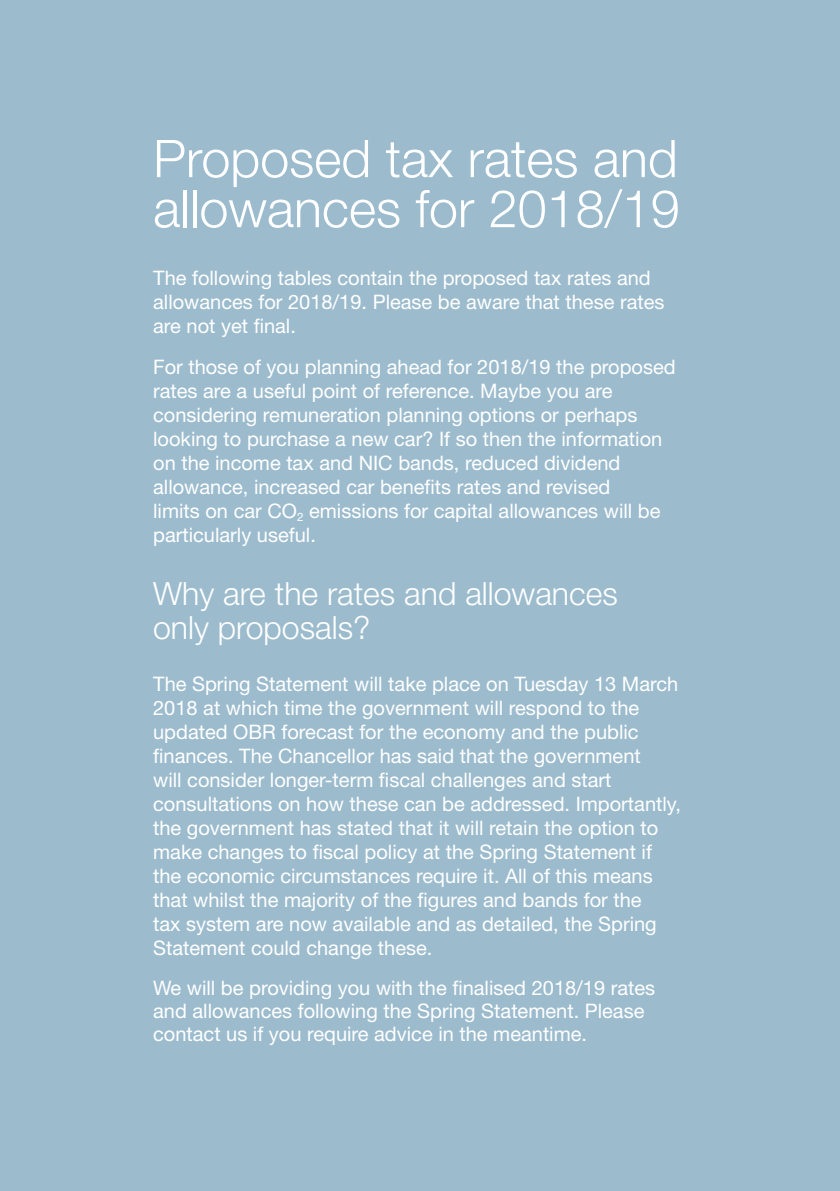
<style>
.page{position:relative;width:840px;height:1191px;background:#fff}
.page>*{position:absolute;margin:0;border:0;box-sizing:border-box;transform-origin:0 0}
.Heading1{font:300 52px/50px "Helvetica Neue";color:#fff}
.Heading1-2{font:300 32px/34px "Helvetica Neue";color:#fff}
.t1{font:20px/24px "Helvetica Neue";color:#fff}
</style>
<div class="page">
<div style="left:0;top:0;width:839px;height:1191px;background:#9cbcce"></div>
<p class="Heading1" style="left:153px;top:132px;width:528px">Proposed tax rates and allowances for 2018/19</p>
<p class="t1" style="left:153px;top:266px;width:512px">The following tables contain the proposed tax rates and allowances for 2018/19. Please be aware that these rates are not yet final.</p>
<p class="t1" style="left:153px;top:355px;width:523px">For those of you planning ahead for 2018/19 the proposed rates are a useful point of reference. Maybe you are considering remuneration planning options or perhaps looking to purchase a new car? If so then the information on the income tax and NIC bands, reduced dividend allowance, increased car benefits rates and revised<br>limits on car CO<sub>2</sub> emissions for capital allowances will be particularly useful.</p>
<p class="Heading1-2" style="left:153px;top:575px;width:466px">Why are the rates and allowances only proposals?</p>
<p class="t1" style="left:153px;top:671px;width:529px">The Spring Statement will take place on Tuesday 13 March 2018 at which time the government will respond to the updated OBR forecast for the economy and the public finances. The Chancellor has said that the government<br>will consider longer-term fiscal challenges and start consultations on how these can be addressed. Importantly, the government has stated that it will retain the option to make changes to fiscal policy at the Spring Statement if the economic circumstances require it. All of this means that whilst the majority of the figures and bands for the<br>tax system are now available and as detailed, the Spring Statement could change these.</p>
<p class="t1" style="left:153px;top:976px;width:503px;line-height:23px">We will be providing you with the finalised 2018/19 rates and allowances following the Spring Statement. Please contact us if you require advice in the meantime.</p>
</div>
